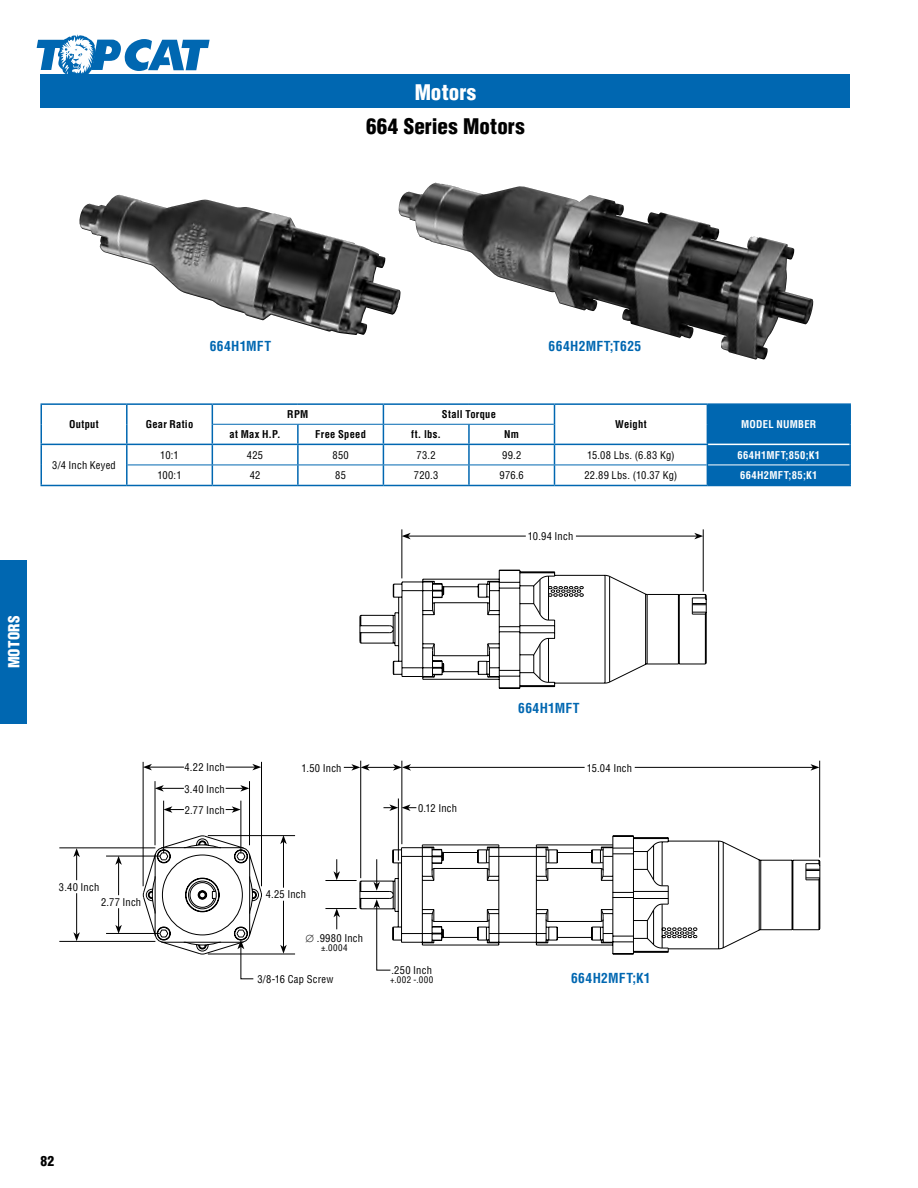
<style>
.page{position:relative;width:918px;height:1188px;background:#fff}
.page>*{position:absolute;margin:0;border:0;box-sizing:border-box;transform-origin:0 0}
.t1{font:900 condensed 21px "Helvetica";letter-spacing:.01em;color:#000}
.t2{font:900 condensed 21px "Helvetica";letter-spacing:.01em;color:#fff}
.t3{font:900 condensed 15px "Helvetica";letter-spacing:.015em;color:#fff}
.t4{font:700 condensed 13.5px "Helvetica";letter-spacing:.025em;color:#0067b1}
.t5{font:900 condensed 13.5px "Helvetica";color:#000}
.t6{font:condensed 10.5px/21.1px "Helvetica";letter-spacing:.025em;color:#000;text-align:justify}
.t7{font:700 condensed 10.5px "Helvetica";letter-spacing:.025em;color:#000}
.t8{font:700 condensed 10.5px "Helvetica";letter-spacing:.035em;color:#fff}
.t9{font:condensed 9px "Helvetica";letter-spacing:.045em;color:#000}
</style>
<div class="page">
<img style="left:401px;top:186px;width:413px;height:174px">
<img style="left:79px;top:195px;width:322px;height:140px">
<div style="left:40px;top:74px;width:810px;height:34px;background:#0067b1"></div>
<svg style="left:37px;top:34px;width:173px;height:40px"></svg>
<hr style="left:40px;top:403px;width:87px;height:2px;background:#0067b1">
<svg style="left:40px;top:405px;width:2px;height:19px"></svg>
<hr style="left:127px;top:403px;width:85px;height:2px;background:#0067b1">
<svg style="left:126px;top:405px;width:2px;height:19px"></svg>
<hr style="left:40px;top:424px;width:2px;height:20px;background:#0067b1">
<hr style="left:126px;top:424px;width:2px;height:20px;background:#0067b1">
<hr style="left:212px;top:403px;width:86px;height:2px;background:#0067b1">
<hr style="left:298px;top:403px;width:85px;height:2px;background:#0067b1">
<hr style="left:383px;top:403px;width:86px;height:2px;background:#0067b1">
<hr style="left:469px;top:403px;width:85px;height:2px;background:#0067b1">
<hr style="left:554px;top:403px;width:153px;height:2px;background:#0067b1">
<hr style="left:707px;top:403px;width:144px;height:2px;background:#0067b1">
<svg style="left:297px;top:425px;width:2px;height:19px"></svg>
<svg style="left:468px;top:425px;width:2px;height:19px"></svg>
<hr style="left:40px;top:444px;width:87px;height:1px;background:#0067b1">
<hr style="left:40px;top:445px;width:2px;height:20px;background:#0067b1">
<hr style="left:40px;top:465px;width:2px;height:20px;background:#0067b1">
<hr style="left:40px;top:485px;width:87px;height:1px;background:#0067b1">
<hr style="left:127px;top:444px;width:85px;height:1px;background:#0067b1">
<hr style="left:126px;top:445px;width:2px;height:20px;background:#0067b1">
<hr style="left:212px;top:444px;width:86px;height:1px;background:#0067b1">
<hr style="left:298px;top:444px;width:85px;height:1px;background:#0067b1">
<hr style="left:297px;top:445px;width:2px;height:20px;background:#0067b1">
<hr style="left:383px;top:444px;width:86px;height:1px;background:#0067b1">
<hr style="left:469px;top:444px;width:85px;height:1px;background:#0067b1">
<hr style="left:468px;top:445px;width:2px;height:20px;background:#0067b1">
<hr style="left:554px;top:444px;width:154px;height:1px;background:#0067b1">
<hr style="left:126px;top:465px;width:2px;height:20px;background:#0067b1">
<svg style="left:212px;top:405px;width:1px;height:80px"></svg>
<hr style="left:297px;top:465px;width:2px;height:20px;background:#0067b1">
<svg style="left:383px;top:405px;width:1px;height:80px"></svg>
<hr style="left:468px;top:465px;width:2px;height:20px;background:#0067b1">
<svg style="left:554px;top:405px;width:1px;height:80px"></svg>
<div style="left:707px;top:404px;width:144px;height:81px;background:#0067b1"></div>
<hr style="left:849px;top:465px;width:2px;height:20px;background:#0067b1">
<hr style="left:127px;top:485px;width:85px;height:1px;background:#0067b1">
<hr style="left:212px;top:485px;width:86px;height:1px;background:#0067b1">
<hr style="left:298px;top:485px;width:85px;height:1px;background:#0067b1">
<hr style="left:383px;top:485px;width:86px;height:1px;background:#0067b1">
<hr style="left:469px;top:485px;width:85px;height:1px;background:#0067b1">
<hr style="left:554px;top:485px;width:153px;height:1px;background:#0067b1">
<hr style="left:707px;top:485px;width:144px;height:1px;background:#0067b1">
<hr style="left:128px;top:465px;width:84px;height:1px;background:#0067b1">
<hr style="left:212px;top:465px;width:86px;height:1px;background:#0067b1">
<hr style="left:298px;top:465px;width:85px;height:1px;background:#0067b1">
<hr style="left:383px;top:465px;width:86px;height:1px;background:#0067b1">
<hr style="left:469px;top:465px;width:85px;height:1px;background:#0067b1">
<hr style="left:554px;top:465px;width:153px;height:1px;background:#0067b1">
<hr style="left:213px;top:424px;width:85px;height:1px;background:#0067b1">
<hr style="left:298px;top:424px;width:85px;height:1px;background:#0067b1">
<hr style="left:383px;top:424px;width:86px;height:1px;background:#0067b1">
<hr style="left:469px;top:424px;width:85px;height:1px;background:#0067b1">
<hr style="left:708px;top:444px;width:141px;height:1px;background:#fff">
<hr style="left:708px;top:465px;width:141px;height:1px;background:#fff">
<div style="left:0;top:560px;width:27px;height:164px;background:#0067b1"></div>
<svg style="left:359px;top:570px;width:348px;height:265px"></svg>
<svg style="left:254px;top:835px;width:566px;height:120px"></svg>
<hr style="left:360px;top:761px;width:1px;height:117px;background:#000">
<hr style="left:143px;top:762px;width:1px;height:124px;background:#000">
<hr style="left:155px;top:781px;width:1px;height:64px;background:#000">
<hr style="left:261px;top:762px;width:1px;height:124px;background:#000">
<hr style="left:249px;top:781px;width:1px;height:64px;background:#000">
<hr style="left:163px;top:801px;width:1px;height:52px;background:#000">
<hr style="left:241px;top:801px;width:1px;height:52px;background:#000">
<hr style="left:398px;top:799px;width:1px;height:62px;background:#000">
<hr style="left:703px;top:529px;width:1px;height:63px;background:#000">
<hr style="left:819px;top:761px;width:1px;height:96px;background:#000">
<hr style="left:325px;top:880px;width:32px;height:1px;background:#000">
<hr style="left:208px;top:835px;width:87px;height:1px;background:#000">
<hr style="left:59px;top:848px;width:96px;height:1px;background:#000">
<hr style="left:106px;top:856px;width:54px;height:1px;background:#000">
<hr style="left:325px;top:908px;width:32px;height:1px;background:#000">
<hr style="left:208px;top:954px;width:87px;height:1px;background:#000">
<hr style="left:59px;top:941px;width:96px;height:1px;background:#000">
<hr style="left:106px;top:933px;width:54px;height:1px;background:#000">
<hr style="left:402px;top:529px;width:1px;height:49px;background:#000">
<hr style="left:402px;top:761px;width:1px;height:83px;background:#000">
<svg style="left:383px;top:804px;width:33px;height:7px"></svg>
<hr style="left:576px;top:536px;width:121px;height:1px;background:#000">
<svg style="left:694px;top:533px;width:9px;height:6px"></svg>
<hr style="left:635px;top:767px;width:178px;height:1px;background:#000">
<svg style="left:811px;top:764px;width:8px;height:7px"></svg>
<svg style="left:333px;top:859px;width:7px;height:21px"></svg>
<hr style="left:283px;top:901px;width:1px;height:46px;background:#000">
<svg style="left:280px;top:945px;width:7px;height:9px"></svg>
<svg style="left:226px;top:764px;width:35px;height:6px"></svg>
<svg style="left:226px;top:785px;width:23px;height:7px"></svg>
<svg style="left:226px;top:806px;width:15px;height:7px"></svg>
<hr style="left:76px;top:893px;width:1px;height:42px;background:#000">
<svg style="left:73px;top:932px;width:7px;height:9px"></svg>
<svg style="left:115px;top:908px;width:7px;height:25px"></svg>
<svg style="left:373px;top:859px;width:7px;height:32px"></svg>
<svg style="left:333px;top:909px;width:7px;height:20px"></svg>
<hr style="left:283px;top:842px;width:1px;height:46px;background:#000">
<svg style="left:280px;top:835px;width:7px;height:9px"></svg>
<hr style="left:149px;top:767px;width:35px;height:1px;background:#000">
<svg style="left:143px;top:764px;width:9px;height:6px"></svg>
<svg style="left:155px;top:785px;width:29px;height:7px"></svg>
<svg style="left:163px;top:806px;width:21px;height:7px"></svg>
<svg style="left:73px;top:848px;width:7px;height:32px"></svg>
<hr style="left:118px;top:862px;width:1px;height:33px;background:#000">
<svg style="left:115px;top:856px;width:7px;height:9px"></svg>
<svg style="left:373px;top:899px;width:18px;height:72px"></svg>
<hr style="left:408px;top:536px;width:118px;height:1px;background:#000">
<svg style="left:402px;top:533px;width:9px;height:6px"></svg>
<hr style="left:409px;top:767px;width:176px;height:1px;background:#000">
<svg style="left:344px;top:764px;width:67px;height:7px"></svg>
<svg style="left:143px;top:835px;width:111px;height:145px"></svg>
<h1 class="t2" style="left:415px;top:79px;width:63px">Motors</h1>
<h1 class="t1" style="left:366px;top:113px;width:160px">664 Series Motors</h1>
<h2 class="t3" style="left:5px;top:668px;width:54px;rotate:-90deg">MOTORS</h2>
<p class="t4" style="left:210px;top:338px;width:63px">664H1MFT</p>
<p class="t4" style="left:549px;top:338px;width:94px">664H2MFT;T625</p>
<p class="t7" style="left:69px;top:418px;width:31px">Output</p>
<p class="t7" style="left:146px;top:418px;width:49px">Gear Ratio</p>
<p class="t7" style="left:287px;top:408px;width:21px">RPM</p>
<p class="t7" style="left:442px;top:408px;width:56px">Stall Torque</p>
<p class="t7" style="left:230px;top:428px;width:53px">at Max H.P.</p>
<p class="t7" style="left:315px;top:428px;width:52px">Free Speed</p>
<p class="t7" style="left:411px;top:428px;width:31px">ft. lbs.</p>
<p class="t7" style="left:504px;top:428px;width:16px">Nm</p>
<p class="t7" style="left:615px;top:418px;width:33px">Weight</p>
<p class="t8" style="left:741px;top:418px;width:43px">MO DEL NUM</p>
<p class="t8" style="left:798px;top:418px;width:20px">BER</p>
<p class="t6" style="left:52px;top:455px;width:65px">3/4 Inch Keyed</p>
<p class="t6" style="left:160px;top:444px;width:20px">10:1</p>
<p class="t6" style="left:247px;top:444px;width:18px">425</p>
<p class="t6" style="left:332px;top:444px;width:18px">850</p>
<p class="t6" style="left:417px;top:444px;width:21px">73.2</p>
<p class="t6" style="left:502px;top:444px;width:21px">99.2</p>
<p class="t6" style="left:587px;top:444px;width:89px">15.08 Lbs. (6.83 Kg)</p>
<p class="t8" style="left:737px;top:449px;width:84px">664H1MFT;850;K1</p>
<p class="t6" style="left:157px;top:465px;width:26px">100:1</p>
<p class="t6" style="left:250px;top:465px;width:12px">42</p>
<p class="t6" style="left:335px;top:465px;width:12px">85</p>
<p class="t6" style="left:414px;top:465px;width:26px">720.3</p>
<p class="t6" style="left:500px;top:465px;width:26px">976.6</p>
<p class="t6" style="left:584px;top:465px;width:95px">22.89 Lbs. (10.37 Kg)</p>
<p class="t8" style="left:740px;top:469px;width:79px">664H2MFT;85;K1</p>
<p class="t6" style="left:528px;top:526px;width:47px">10.94 Inch</p>
<p class="t6" style="left:59px;top:876px;width:42px">3.40 Inch</p>
<p class="t6" style="left:101px;top:892px;width:42px">2.77 Inch</p>
<p class="t6" style="left:184px;top:757px;width:42px">4.22 Inch 3.40 Inch 2.77 Inch</p>
<p class="t4" style="left:518px;top:700px;width:63px">664H1MFT</p>
<p class="t6" style="left:302px;top:757px;width:41px">1.50 Inch</p>
<p class="t6" style="left:587px;top:757px;width:47px">15.04 Inch</p>
<p class="t6" style="left:418px;top:797px;width:40px">0.12 Inch</p>
<p class="t6" style="left:266px;top:884px;width:42px">4.25 Inch</p>
<p class="t6" style="left:306px;top:927px;width:59px">∅ .9980 Inch</p>
<p class="t9" style="left:321px;top:942px;width:28px">±.0004</p>
<p class="t6" style="left:257px;top:969px;width:78px">3/8-16 Cap Screw</p>
<p class="t6" style="left:391px;top:960px;width:42px">.250 Inch</p>
<p class="t9" style="left:390px;top:974px;width:45px">+.002 -.000</p>
<p class="t4" style="left:571px;top:970px;width:81px">664H2MFT;K1</p>
<p class="t5" style="left:40px;top:1153px;width:15px">82</p>
</div>
